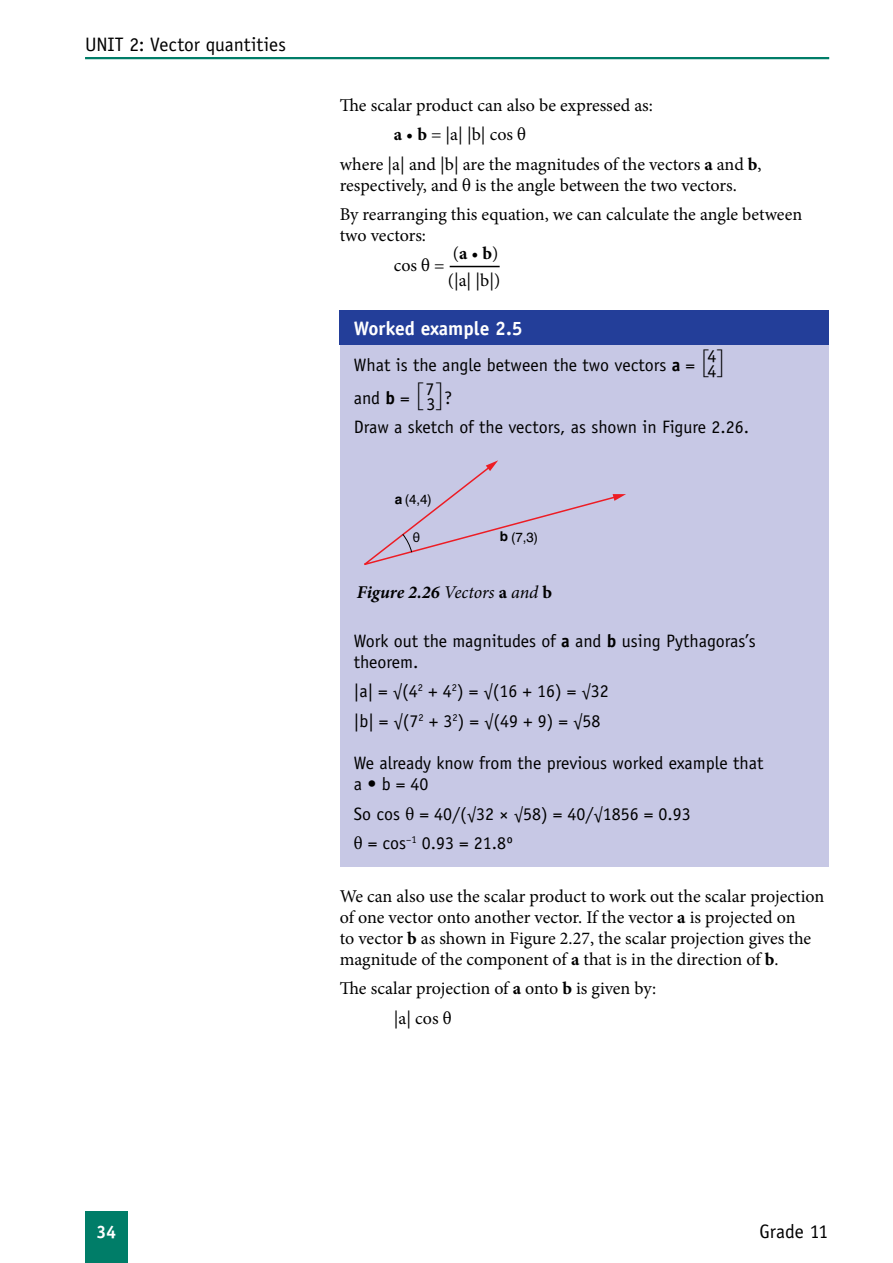
<style>
.page{position:relative;width:893px;height:1263px;background:#fff}
.page>*{position:absolute;margin:0;border:0;box-sizing:border-box;transform-origin:0 0}
.t1{font:19.5px "Officina Sans Std";letter-spacing:-.005em;color:#000}
.t2{font:700 19.5px "Officina Sans Std";color:#fff}
.t3{font:18px/21px "Minion Pro";letter-spacing:-.005em;color:#000}
.t4{font:18px/21px "Officina Sans Std";color:#000}
.t5{font:italic 700 18px "Minion Pro";letter-spacing:-.005em;color:#000}
.t6{font:700 18px "Officina Sans Std";color:#fff}
.t7{font:13.5px "Swiss 721 BT";color:#000}
.s1{font-weight:700}
.s2{font-family:"Swiss 721 BT";font-weight:100;font-size:30px}
.s3{font-weight:400}
.s4{font-style:normal}
.s5{font-family:"Minion Pro"}
</style>
<div class="page">
<div style="left:85px;top:1212px;width:43px;height:51px;background:#007d68"></div>
<hr style="left:85px;top:57px;width:744px;height:2px;background:#007d68">
<div style="left:340px;top:345px;width:489px;height:521px;background:#c7c8e5"></div>
<div style="left:340px;top:310px;width:489px;height:35px;background:#233e99"></div>
<hr style="left:450px;top:266px;width:50px;height:1px;background:#000">
<svg style="left:364px;top:460px;width:262px;height:105px"></svg>
<p class="t1" style="left:85px;top:33px;width:202px">UNIT 2: Vector quantities</p>
<p class="t3" style="left:340px;top:95px;width:315px">The scalar product can also be expressed as:</p>
<p class="t3" style="left:394px;top:124px;width:134px"><span class="s1">a</span> • <span class="s1">b</span> = |a| |b| cos θ</p>
<p class="t3" style="left:340px;top:154px;width:423px">where |a| and |b| are the magnitudes of the vectors <span class="s1">a</span> and <span class="s1">b</span>,</p>
<p class="t3" style="left:340px;top:170px;width:464px;line-height:29.5px">respectively, and θ is the angle between the two vectors.<br>By rearranging this equation, we can calculate the angle between</p>
<p class="t3" style="left:394px;top:221px;width:52px;line-height:29.5px;text-indent:-54px">two vectors: cos θ =</p>
<p class="t3" style="left:448px;top:240px;width:54px;line-height:27px">(<span class="s1">a</span> • <span class="s1">b</span>) (|a| |b|)</p>
<p class="t2" style="left:354px;top:316px;width:170px">Worked example 2.5</p>
<p class="t4" style="left:354px;top:355px;width:364px">What is the angle between the two vectors <span class="s1">a</span> = <span class="s2">[</span>4</p>
<p class="t4" style="left:708px;top:361px;width:20px">4<sup>]</sup></p>
<p class="t4" style="left:354px;top:387px;width:82px">and <span class="s1">b</span> = <span class="s2">[</span>7</p>
<p class="t4" style="left:354px;top:387px;width:397px;line-height:26.5px;text-indent:72px">3<sup>]</sup>?<br>Draw a sketch of the vectors, as shown in Figure 2.26.</p>
<p class="t7" style="left:395px;top:491px;width:39px"><span class="s1">a</span> (4,4)</p>
<p class="t7" style="left:500px;top:529px;width:40px"><span class="s1">b</span> (7,3)</p>
<p class="t5" style="left:357px;top:579px;width:197px">Figure 2.26 <span class="s3">Vectors</span> <span class="s4">a</span> <span class="s3">and</span> <span class="s4">b</span></p>
<p class="t4" style="left:354px;top:630px;width:403px">Work out the magnitudes of <span class="s1">a</span> and <span class="s1">b</span> using Pythagoras’s theorem.</p>
<p class="t4" style="left:354px;top:676px;width:256px;line-height:29.5px">|a| = √(4<sup>2</sup> + 4<sup>2</sup>) = √(16 + 16) = √32 |b| = √(7<sup>2</sup> + 3<sup>2</sup>) = √(49 + 9) = √58</p>
<p class="t4" style="left:354px;top:752px;width:411px">We already know from the previous worked example that a•b=40</p>
<p class="t4" style="left:354px;top:799px;width:338px;line-height:29.5px">So cos <span class="s5">θ</span> = 40/(√32 × √58) = 40/√1856 = 0.93 <span class="s5">θ</span> = cos<sup>–1</sup> 0.93 = 21.8º</p>
<p class="t3" style="left:340px;top:886px;width:486px">We can also use the scalar product to work out the scalar projection of one vector onto another vector. If the vector <span class="s1">a</span> is projected on<br>to vector <span class="s1">b</span> as shown in Figure 2.27, the scalar projection gives the magnitude of the component of <span class="s1">a</span> that is in the direction of <span class="s1">b</span>.</p>
<p class="t3" style="left:394px;top:974px;width:264px;line-height:29.5px;text-indent:-54px">The scalar projection of <span class="s1">a</span> onto <span class="s1">b</span> is given by: |a| cos θ</p>
<p class="t6" style="left:96px;top:1221px;width:21px">34</p>
<p class="t1" style="left:760px;top:1220px;width:70px">Grade 11</p>
</div>
